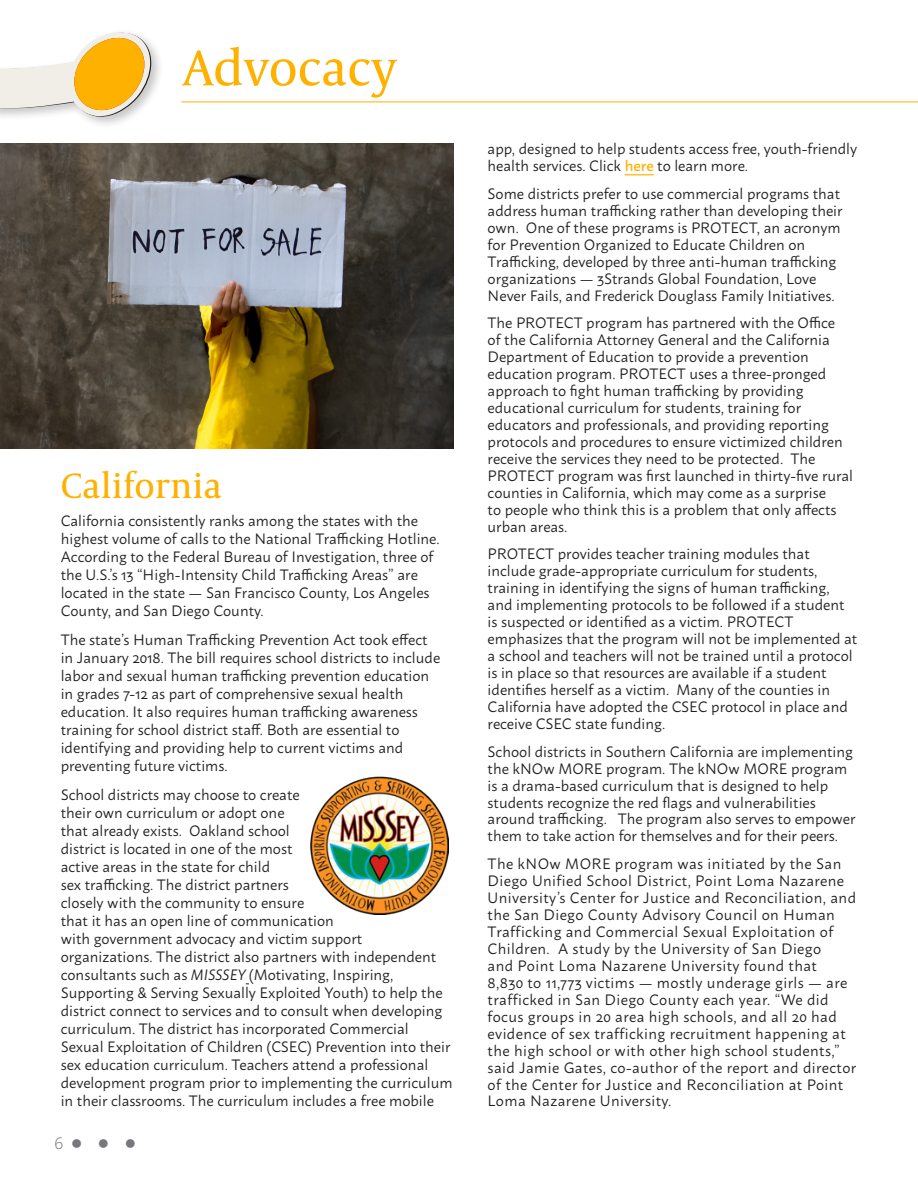
<style>
.page{position:relative;width:918px;height:1188px;background:#fff}
.page>*{position:absolute;margin:0;border:0;box-sizing:border-box;transform-origin:0 0}
.t1{font:51px "Capitolium News 2";color:#ffb100}
.t2{font:36px "Capitolium News 2";color:#ffb100}
.t3{font:300 16.5px "Macho";color:#76787b}
.t4{font:15px/17px "Macho";color:#231f20}
.t5{font:15px/17px "Macho";letter-spacing:.025em;color:#231f20}
.s1{font-style:italic}
.s2{font-weight:500;color:#ffb100}
</style>
<div class="page">
<hr style="left:181px;top:102px;width:737px;height:1px;background:#ffb100">
<div style="left:0;top:29px;width:164px;height:101px;background:#231f20;opacity:.25"></div>
<svg style="left:0;top:31px;width:151px;height:87px"></svg>
<svg style="left:625px;top:174px;width:29px;height:1px"></svg>
<img style="left:0;top:143px;width:454px;height:305px">
<img style="left:311px;top:777px;width:138px;height:137px">
<p class="t1" style="left:183px;top:33px;width:215px">Advocacy</p>
<p class="t2" style="left:61px;top:460px;width:163px">California</p>
<p class="t4" style="left:61px;top:511px;width:381px;line-height:18px">California consistently ranks among the states with the highest volume of calls to the National Trafficking Hotline.<br>According to the Federal Bureau of Investigation, three of the U.S.’s 13 “High-Intensity Child Trafficking Areas” are located in the state — San Francisco County, Los Angeles County, and San Diego County.</p>
<p class="t4" style="left:61px;top:630px;width:381px;line-height:18px">The state’s Human Trafficking Prevention Act took effect in January 2018. The bill requires school districts to include labor and sexual human trafficking prevention education in grades 7-12 as part of comprehensive sexual health education. It also requires human trafficking awareness training for school district staff. Both are essential to identifying and providing help to current victims and preventing future victims.</p>
<p class="t4" style="left:61px;top:784px;width:393px;line-height:18px">School districts may choose to create<br>their own curriculum or adopt one<br>that already exists. Oakland school<br>district is located in one of the most<br>active areas in the state for child<br>sex trafficking. The district partners<br>closely with the community to ensure<br>that it has an open line of communication<br>with government advocacy and victim support organizations. The district also partners with independent consultants such as <span class="s1">MISSSEY</span> (Motivating, Inspiring, Supporting &amp; Serving Sexually Exploited Youth) to help the district connect to services and to consult when developing curriculum. The district has incorporated Commercial Sexual Exploitation of Children (CSEC) Prevention into their sex education curriculum. Teachers attend a professional development program prior to implementing the curriculum in their classrooms. The curriculum includes a free mobile</p>
<p class="t3" style="left:54px;top:1129px;width:84px">6 ●●●</p>
<p class="t4" style="left:488px;top:139px;width:371px">app, designed to help students access free, youth-friendly health services. Click <span class="s2">here</span> to learn more.</p>
<p class="t4" style="left:488px;top:184px;width:356px">Some districts prefer to use commercial programs that address human trafficking rather than developing their own. One of these programs is PROTECT, an acronym for Prevention Organized to Educate Children on Trafficking, developed by three anti-human trafficking organizations — 3Strands Global Foundation, Love Never Fails, and Frederick Douglass Family Initiatives.</p>
<p class="t4" style="left:488px;top:313px;width:367px">The PROTECT program has partnered with the Office<br>of the California Attorney General and the California Department of Education to provide a prevention education program. PROTECT uses a three-pronged approach to fight human trafficking by providing educational curriculum for students, training for educators and professionals, and providing reporting protocols and procedures to ensure victimized children receive the services they need to be protected. The PROTECT program was first launched in thirty-five rural counties in California, which may come as a surprise<br>to people who think this is a problem that only affects urban areas.</p>
<p class="t4" style="left:488px;top:544px;width:371px">PROTECT provides teacher training modules that include grade-appropriate curriculum for students, training in identifying the signs of human trafficking, and implementing protocols to be followed if a student is suspected or identified as a victim. PROTECT emphasizes that the program will not be implemented at a school and teachers will not be trained until a protocol is in place so that resources are available if a student identifies herself as a victim. Many of the counties in California have adopted the CSEC protocol in place and receive CSEC state funding.</p>
<p class="t4" style="left:488px;top:741px;width:369px">School districts in Southern California are implementing the kNOw MORE program. The kNOw MORE program is a drama-based curriculum that is designed to help students recognize the red flags and vulnerabilities around trafficking. The program also serves to empower them to take action for themselves and for their peers.</p>
<p class="t5" style="left:488px;top:854px;width:370px">The kNOw MORE program was initiated by the San Diego Unified School District, Point Loma Nazarene University’s Center for Justice and Reconciliation, and the San Diego County Advisory Council on Human Trafficking and Commercial Sexual Exploitation of Children. A study by the University of San Diego<br>and Point Loma Nazarene University found that<br>8,830 to 11,773 victims — mostly underage girls — are trafficked in San Diego County each year. “We did focus groups in 20 area high schools, and all 20 had evidence of sex trafficking recruitment happening at the high school or with other high school students,” said Jamie Gates, co-author of the report and director of the Center for Justice and Reconciliation at Point Loma Nazarene University.</p>
</div>
